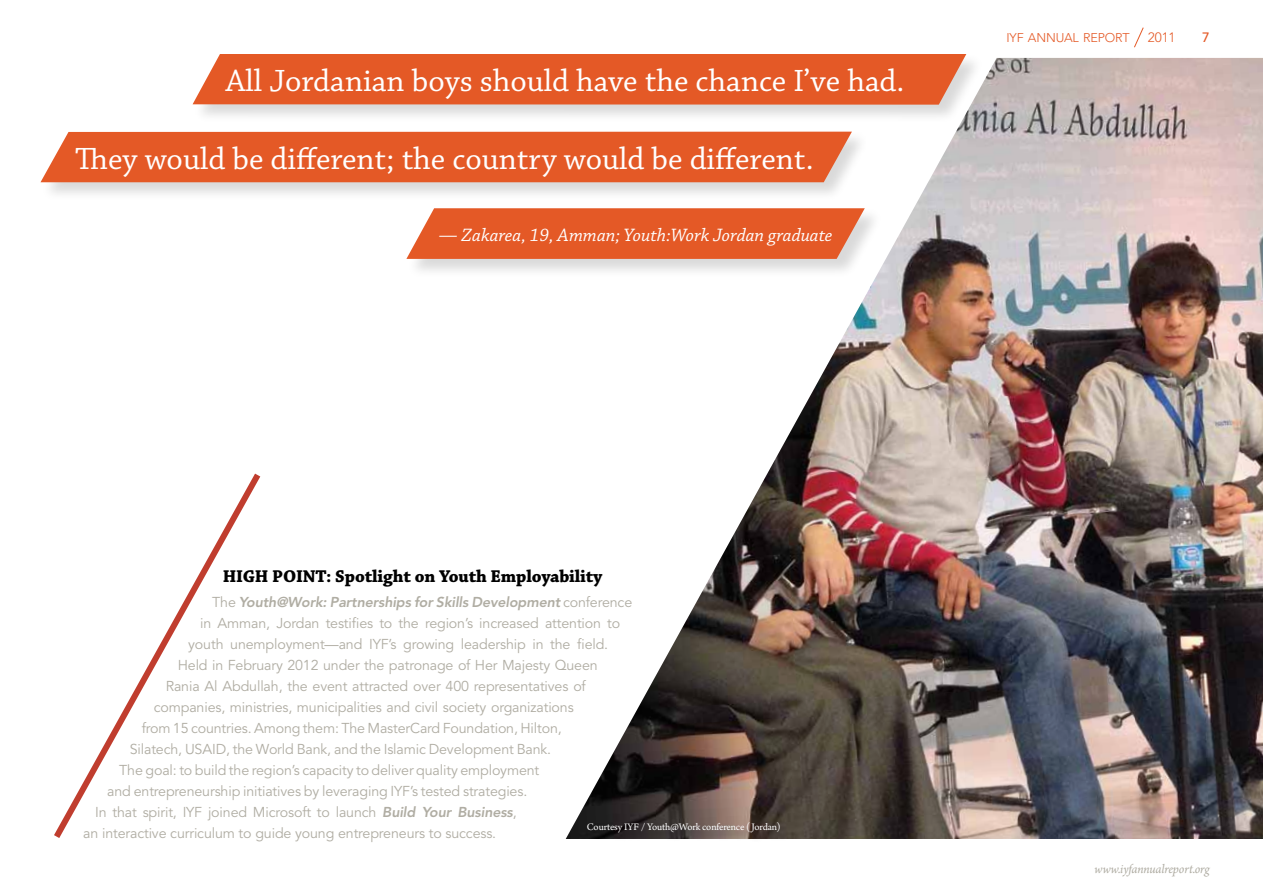
<style>
.page{position:relative;width:1263px;height:893px;background:#fff}
.page>*{position:absolute;margin:0;border:0;box-sizing:border-box;transform-origin:0 0}
.t1{font:32.4px "Chaparral Pro";color:#fff}
.t2{font:italic 18.9px "Chaparral Pro";color:#fff}
.t3{font:700 18px "Chaparral Pro";letter-spacing:-.01em;color:#000}
.t4{font:14.25px "Avenir";letter-spacing:-.01em;color:#b0ada3}
.t5{font:italic 800 14.25px "Avenir";letter-spacing:-.01em;color:#b0ada3}
.t6{font:italic 13.5px "Arno Pro";letter-spacing:-.015em;color:#b0ada3}
.t7{font:300 13.5px "Avenir";color:#e45926}
.t8{font:500 13.5px "Avenir";color:#e45926}
.t9{font:300 12.6px "Avenir";letter-spacing:-.015em;color:#e45926}
.t10{font:10.5px "Arno Pro";letter-spacing:-.01em;color:#fff}
.s1{font-weight:400;font-style:normal}
.s2{font-weight:800;font-style:italic}
</style>
<div class="page">
<svg style="left:1134px;top:27px;width:10px;height:21px"></svg>
<img style="left:566px;top:58px;width:697px;height:781px">
<div style="left:192px;top:53px;width:792px;height:71px;background:#000;opacity:.15"></div>
<div style="left:193px;top:54px;width:773px;height:51px;background:#e45926"></div>
<div style="left:40px;top:130px;width:830px;height:71px;background:#000;opacity:.15"></div>
<div style="left:40px;top:132px;width:812px;height:50px;background:#e45926"></div>
<div style="left:406px;top:207px;width:477px;height:71px;background:#000;opacity:.15"></div>
<svg style="left:406px;top:208px;width:459px;height:51px;background:#e46334"></svg>
<svg style="left:54px;top:473px;width:207px;height:365px"></svg>
<div style="left:586px;top:821px;width:204px;height:22px;background:#000;opacity:.35"></div>
<h1 class="t1" style="left:226px;top:63px;width:680px">All Jordanian boys should have the chance I’ve had.</h1>
<h1 class="t1" style="left:75px;top:141px;width:740px">They would be different; the country would be different.</h1>
<h2 class="t2" style="left:439px;top:224px;width:395px">— Zakarea, 19, Amman; Youth:Work Jordan graduate</h2>
<p class="t9" style="left:1006px;top:30px;width:125px">IYF ANNUAL REPORT</p>
<p class="t7" style="left:1148px;top:29px;width:29px">2011</p>
<p class="t8" style="left:1202px;top:29px;width:9px">7</p>
<p class="t3" style="left:223px;top:565px;width:381px">HIGH POINT: Spotlight on Youth Employability</p>
<p class="t5" style="left:212px;top:594px;width:421px"><span class="s1">The</span> Youth@Work: Partnerships for Skills Development <span class="s1">conference</span></p>
<p class="t4" style="left:200px;top:615px;width:421px">in Amman, Jordan testifies to the region’s increased attention to</p>
<p class="t4" style="left:188px;top:636px;width:421px">youth unemployment—and IYF’s growing leadership in the field.</p>
<p class="t4" style="left:178px;top:657px;width:421px">Held in February 2012 under the patronage of Her Majesty Queen</p>
<p class="t4" style="left:166px;top:678px;width:422px">Rania Al Abdullah, the event attracted over 400 representatives of</p>
<p class="t4" style="left:154px;top:699px;width:421px">companies, ministries, municipalities and civil society organizations</p>
<p class="t4" style="left:142px;top:720px;width:421px">from 15 countries. Among them: The MasterCard Foundation, Hilton,</p>
<p class="t4" style="left:130px;top:741px;width:423px">Silatech, USAID, the World Bank, and the Islamic Development Bank.</p>
<p class="t4" style="left:119px;top:762px;width:422px">The goal: to build the region’s capacity to deliver quality employment</p>
<p class="t4" style="left:107px;top:783px;width:422px">and entrepreneurship initiatives by leveraging IYF’s tested strategies.</p>
<p class="t4" style="left:95px;top:804px;width:423px">In that spirit, IYF joined Microsoft to launch <span class="s2">Build Your Business</span>,</p>
<p class="t4" style="left:83px;top:825px;width:414px">an interactive curriculum to guide young entrepreneurs to success.</p>
<p class="t10" style="left:587px;top:821px;width:195px">Courtesy IYF / Youth@Work conference ( Jordan)</p>
<p class="t6" style="left:1094px;top:861px;width:117px">www.iyfannualreport.org</p>
</div>
